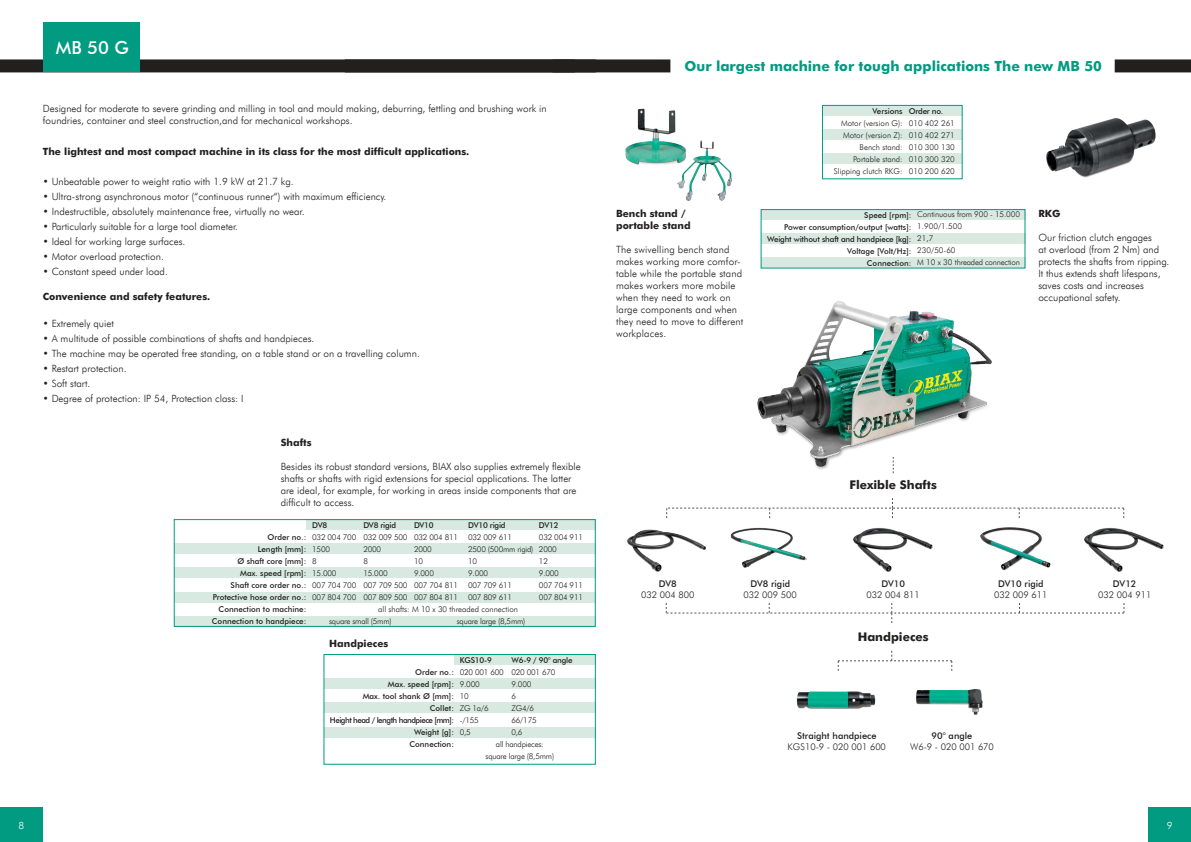
<style>
.page{position:relative;width:1191px;height:842px;background:#fff}
.page>*{position:absolute;margin:0;border:0;box-sizing:border-box;transform-origin:0 0}
.t1{font:500 18px "Futura BT";color:#fff}
.t2{font:700 14px "Futura BT";color:#009b81}
.t3{font:700 12px "Futura BT";color:#221f1f}
.t4{font:300 10px/12px "Futura BT";color:#221f1f}
.t5{font:700 10px/12px "Futura BT";color:#221f1f}
.t6{font:300 10px "Futura BT";color:#fff}
.t7{font:300 9.2px "Futura BT";color:#221f1f}
.t8{font:500 9.2px "Futura BT";color:#221f1f}
.t9{font:300 8px/12px "Futura BT";letter-spacing:-.025em;color:#221f1f}
.t10{font:500 8px/12px "Futura BT";color:#221f1f;text-align:right}
.t11{font:300 8px/12px "Futura BT";color:#221f1f}
.t12{font:500 8px "Futura BT";letter-spacing:-.025em;color:#221f1f}
</style>
<div class="page">
<div style="left:761px;top:209px;width:264px;height:11px;background:#d8e9e2"></div>
<div style="left:761px;top:233px;width:264px;height:11px;background:#d8e9e2"></div>
<div style="left:761px;top:257px;width:264px;height:11px;background:#d8e9e2"></div>
<div style="left:761px;top:209px;width:264px;height:59px;border:1px solid #009b81"></div>
<div style="left:822px;top:105px;width:140px;height:11px;background:#d8e9e2"></div>
<div style="left:822px;top:129px;width:140px;height:11px;background:#d8e9e2"></div>
<div style="left:822px;top:153px;width:140px;height:11px;background:#d8e9e2"></div>
<div style="left:822px;top:105px;width:140px;height:74px;border:1px solid #009b81"></div>
<div style="left:454px;top:654px;width:141px;height:11px;background:#d8e9e2"></div>
<div style="left:324px;top:678px;width:271px;height:11px;background:#d8e9e2"></div>
<div style="left:324px;top:702px;width:271px;height:11px;background:#d8e9e2"></div>
<div style="left:324px;top:727px;width:271px;height:11px;background:#d8e9e2"></div>
<div style="left:324px;top:654px;width:271px;height:110px;border:1px solid #009b81"></div>
<div style="left:306px;top:519px;width:289px;height:11px;background:#d8e9e2"></div>
<div style="left:174px;top:543px;width:421px;height:11px;background:#d8e9e2"></div>
<div style="left:174px;top:567px;width:421px;height:11px;background:#d8e9e2"></div>
<div style="left:174px;top:592px;width:421px;height:11px;background:#d8e9e2"></div>
<div style="left:174px;top:616px;width:421px;height:10px;background:#d8e9e2"></div>
<div style="left:174px;top:519px;width:421px;height:107px;border:1px solid #009b81"></div>
<div style="left:0;top:808px;width:43px;height:34px;background:#009b81"></div>
<div style="left:0;top:60px;width:574px;height:12px;background:#221f1f"></div>
<div style="left:1148px;top:808px;width:43px;height:34px;background:#009b81"></div>
<div style="left:345px;top:60px;width:325px;height:12px;background:#221f1f"></div>
<svg style="left:1115px;top:60px;width:76px;height:12px"></svg>
<div style="left:43px;top:23px;width:97px;height:49px;background:#009b81"></div>
<img style="left:757px;top:301px;width:235px;height:173px">
<img style="left:796px;top:691px;width:80px;height:18px">
<img style="left:916px;top:689px;width:67px;height:26px">
<svg style="left:666px;top:498px;width:458px;height:20px"></svg>
<svg style="left:838px;top:651px;width:114px;height:20px"></svg>
<svg style="left:666px;top:603px;width:458px;height:20px"></svg>
<img style="left:980px;top:527px;width:71px;height:44px">
<img style="left:1084px;top:528px;width:80px;height:44px">
<img style="left:627px;top:529px;width:80px;height:43px">
<img style="left:853px;top:528px;width:80px;height:44px">
<img style="left:730px;top:527px;width:77px;height:41px">
<svg style="left:893px;top:457px;width:1px;height:16px"></svg>
<img style="left:625px;top:108px;width:51px;height:57px">
<img style="left:665px;top:134px;width:67px;height:67px">
<img style="left:1046px;top:118px;width:110px;height:60px">
<h1 class="t1" style="left:56px;top:40px;width:74px">MB 50 G</h1>
<h1 class="t1" style="left:88px;top:40px;width:33px">3 E</h1>
<p class="t4" style="left:43px;top:103px;width:505px">Designed for moderate to severe grinding and milling in tool and mould making, deburring, fettling and brushing work in foundries, container and steel construction,and for mechanical workshops.</p>
<p class="t5" style="left:43px;top:146px;width:428px">The lightest and most compact machine in its class for the most difficult applications.</p>
<p class="t4" style="left:43px;top:176px;width:252px">• Unbeatable power to weight ratio with 1.9 kW at 21.7 kg.</p>
<p class="t4" style="left:43px;top:191px;width:345px">• Ultra-strong asynchronous motor (“continuous runner“) with maximum efficiency.</p>
<p class="t4" style="left:43px;top:206px;width:263px">• Indestructible, absolutely maintenance free, virtually no wear.</p>
<p class="t4" style="left:43px;top:221px;width:197px">• Particularly suitable for a large tool diameter.</p>
<p class="t4" style="left:43px;top:236px;width:144px">• Ideal for working large surfaces.</p>
<p class="t4" style="left:43px;top:251px;width:122px">• Motor overload protection.</p>
<p class="t4" style="left:43px;top:266px;width:126px">• Constant speed under load.</p>
<p class="t5" style="left:43px;top:292px;width:169px">Convenience and safety features.</p>
<p class="t4" style="left:43px;top:319px;width:72px">• Extremely quiet</p>
<p class="t4" style="left:43px;top:334px;width:273px">• A multitude of possible combinations of shafts and handpieces.</p>
<p class="t4" style="left:43px;top:349px;width:378px">• The machine may be operated free standing, on a table stand or on a travelling column.</p>
<p class="t4" style="left:43px;top:364px;width:85px">• Restart protection.</p>
<p class="t4" style="left:43px;top:379px;width:49px">• Soft start.</p>
<p class="t4" style="left:43px;top:394px;width:202px">• Degree of protection: IP 54, Protection class: I</p>
<p class="t5" style="left:281px;top:437px;width:32px">Shafts</p>
<p class="t4" style="left:281px;top:461px;width:302px">Besides its robust standard versions, BIAX also supplies extremely flexible shafts or shafts with rigid extensions for special applications. The latter are ideal, for example, for working in areas inside components that are difficult to access.</p>
<p class="t12" style="left:363px;top:522px;width:34px">DV8 rigid</p>
<p class="t9" style="left:363px;top:532px;width:46px">032 009 500<br>2000<br>8<br>15.000<br>007 709 500<br>007 809 500</p>
<p class="t12" style="left:468px;top:522px;width:39px">DV10 rigid</p>
<p class="t9" style="left:468px;top:532px;width:67px">032 009 611<br>2500 (500mm rigid)<br>10<br>9.000<br>007 709 611<br>007 809 611</p>
<p class="t10" style="left:312px;top:520px;width:17px">DV8</p>
<p class="t9" style="left:312px;top:532px;width:46px">032 004 700<br>1500<br>8<br>15.000<br>007 704 700<br>007 804 700</p>
<p class="t11" style="left:329px;top:604px;width:190px;text-indent:49px">all shafts: M 10 x 30 threaded connection square small (5mm)</p>
<p class="t10" style="left:414px;top:520px;width:21px">DV10</p>
<p class="t9" style="left:414px;top:532px;width:46px">032 004 811<br>2000<br>10<br>9.000<br>007 704 811<br>007 804 811</p>
<p class="t10" style="left:539px;top:520px;width:21px">DV12</p>
<p class="t9" style="left:539px;top:532px;width:46px">032 004 911<br>2000<br>12<br>9.000<br>007 704 911<br>007 804 911</p>
<p class="t10" style="left:212px;top:532px;width:96px">Order no.:<br>Length [mm]:<br>Ø shaft core [mm]:<br>Max. speed [rpm]:<br>Shaft core order no.:<br>Protective hose order no.:<br>Connection to machine:<br>Connection to handpiece:</p>
<p class="t9" style="left:457px;top:616px;width:70px">square large (8,5mm)</p>
<p class="t5" style="left:329px;top:638px;width:61px">Handpieces</p>
<p class="t12" style="left:511px;top:657px;width:62px">W6-9 / 90° angle</p>
<p class="t9" style="left:511px;top:667px;width:46px">020 001 670<br>9.000<br>6<br>ZG4/6<br>66/175<br>0,6</p>
<p class="t10" style="left:460px;top:655px;width:34px">KGS10-9</p>
<p class="t9" style="left:460px;top:667px;width:46px">020 001 600<br>9.000<br>10<br>ZG 1a/6 -/155<br>0,5</p>
<p class="t10" style="left:330px;top:667px;width:126px">Order no.:<br>Max. speed [rpm]:<br>Max. tool shank Ø [mm]:<br>Collet:<br>Height head / length handpiece [mm]:<br>Weight [g]:<br>Connection:</p>
<p class="t9" style="left:485px;top:739px;width:70px;text-align:center">all handpieces: square large (8,5mm)</p>
<p class="t6" style="left:18px;top:821px;width:7px">8</p>
<h2 class="t2" style="left:684px;top:61px;width:419px">Our largest machine for tough applications The new MB 50</h2>
<p class="t5" style="left:616px;top:209px;width:76px">Bench stand / portable stand</p>
<p class="t4" style="left:616px;top:245px;width:129px">The swivelling bench stand makes working more comfor&shy;table while the portable stand makes workers more mobile when they need to work on large components and when they need to move to different workplaces.</p>
<p class="t10" style="left:908px;top:106px;width:36px">Order no.</p>
<p class="t9" style="left:908px;top:118px;width:48px;text-align:justify">010 402 261<br>010 402 271<br>010 300 130<br>010 300 320<br>010 200 620</p>
<p class="t10" style="left:872px;top:106px;width:32px">Versions</p>
<p class="t11" style="left:834px;top:118px;width:70px;text-align:right">Motor (version G):<br>Motor (version Z):<br>Bench stand:<br>Portable stand:<br>Slipping clutch RKG:</p>
<p class="t9" style="left:917px;top:209px;width:104px">Continuous from 900 - 15.000<br>1.900/1.500<br>21,7<br>230/50-60<br>M 10 x 30 threaded connection</p>
<p class="t10" style="left:767px;top:209px;width:146px">Speed [rpm]:<br>Power consumption/output [watts]:<br>Weight without shaft and handpiece [kg]:<br>Voltage [Volt/Hz]:<br>Connection:</p>
<p class="t5" style="left:1038px;top:209px;width:24px">RKG</p>
<p class="t4" style="left:1038px;top:233px;width:133px">Our friction clutch engages<br>at overload (from 2 Nm) and protects the shafts from ripping.<br>It thus extends shaft lifespans, saves costs and increases occupational safety.</p>
<p class="t3" style="left:849px;top:480px;width:89px">Flexible Shafts</p>
<p class="t8" style="left:659px;top:579px;width:19px">DV8</p>
<p class="t7" style="left:641px;top:591px;width:55px">032 004 800</p>
<p class="t8" style="left:750px;top:579px;width:41px">DV8 rigid</p>
<p class="t7" style="left:743px;top:591px;width:55px">032 009 500</p>
<p class="t8" style="left:881px;top:579px;width:25px">DV10</p>
<p class="t7" style="left:866px;top:591px;width:55px">032 004 811</p>
<p class="t3" style="left:857px;top:632px;width:72px">Handpieces</p>
<p class="t8" style="left:998px;top:579px;width:47px">DV10 rigid</p>
<p class="t7" style="left:994px;top:591px;width:55px">032 009 611</p>
<p class="t8" style="left:797px;top:732px;width:81px">Straight handpiece</p>
<p class="t7" style="left:787px;top:743px;width:100px">KGS10-9 - 020 001 600</p>
<p class="t8" style="left:931px;top:732px;width:42px">90° angle</p>
<p class="t7" style="left:910px;top:743px;width:85px">W6-9 - 020 001 670</p>
<p class="t8" style="left:1113px;top:579px;width:25px">DV12</p>
<p class="t7" style="left:1098px;top:591px;width:55px">032 004 911</p>
<p class="t6" style="left:1166px;top:821px;width:7px">9</p>
</div>
